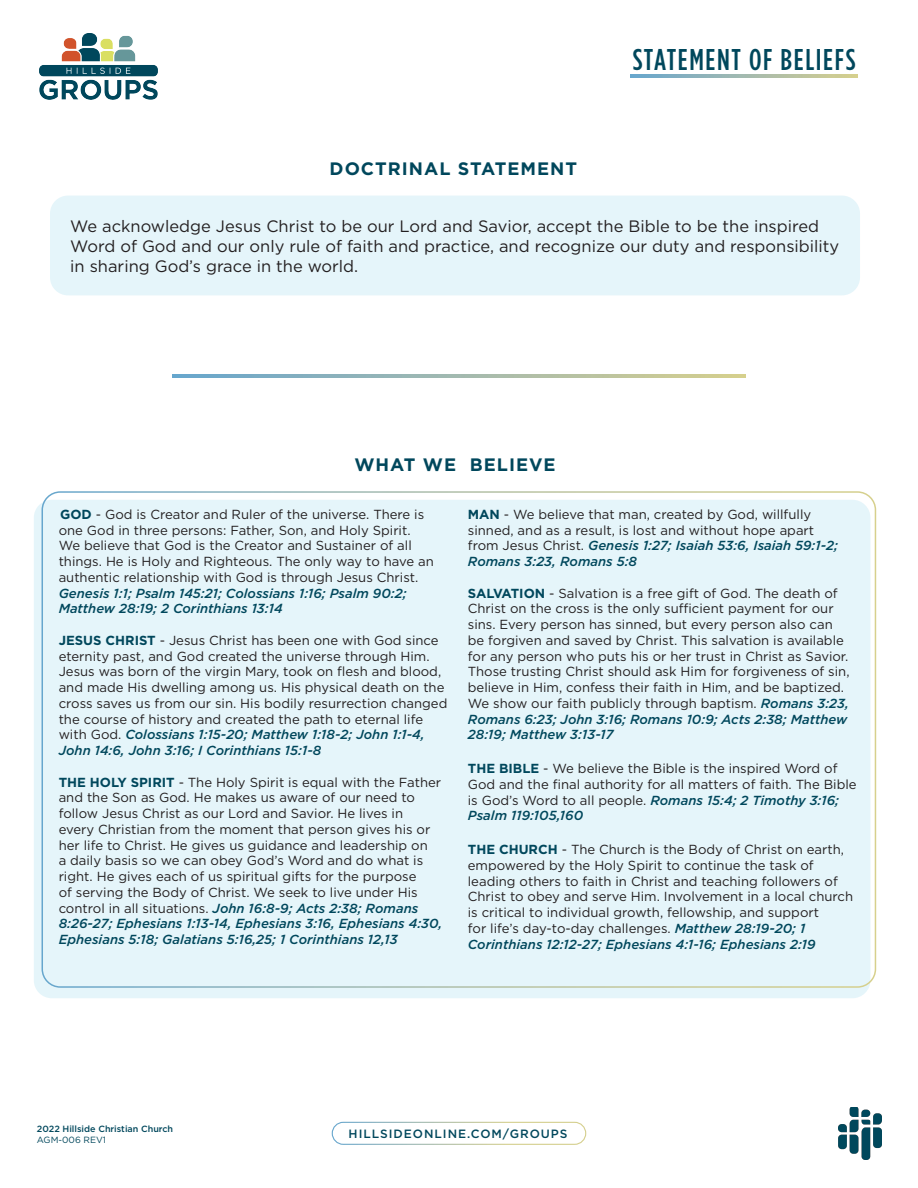
<style>
.page{position:relative;width:918px;height:1188px;background:#fff}
.page>*{position:absolute;margin:0;border:0;box-sizing:border-box;transform-origin:0 0}
.t1{font:500 30px "Gotham Condensed";letter-spacing:.055em;color:#00475c}
.SubHeading{font:700 18px "Gotham";letter-spacing:.055em;color:#00475c}
.t2{font:16.5px/19.8px "Gotham";color:#231f20}
.t3{font:13.2px/15.8px "Gotham";color:#231f20}
.t4{font:500 12px "Gotham";letter-spacing:.08em;color:#00475c}
.t5{font:500 9px "Gotham";color:#00475c}
.t6{font:9px "Gotham";color:#00475c}
.s1{font-weight:700;color:#00475c}
.s2{font-weight:500;font-style:italic;color:#00475c}
</style>
<div class="page">
<img style="left:839px;top:1107px;width:42px;height:53px">
<div style="left:332px;top:1122px;width:254px;height:23px;border:1px solid #fff;border-radius:11px"></div>
<svg style="left:630px;top:74px;width:227px;height:3px"></svg>
<img style="left:40px;top:33px;width:117px;height:67px">
<div style="left:50px;top:196px;width:810px;height:99px;background:#e5f5fa;border-radius:18px"></div>
<div style="left:34px;top:500px;width:836px;height:498px;background:#e5f5fa;border-radius:18px"></div>
<svg style="left:173px;top:374px;width:572px;height:4px;background:#a1baae"></svg>
<p class="SubHeading" style="left:330px;top:157px;width:249px">DOCTRINAL STATEMENT</p>
<h1 class="t1" style="left:633px;top:42px;width:224px">STATEMENT OF BELIEFS</h1>
<p class="t2" style="left:70px;top:216px;width:771px">We acknowledge Jesus Christ to be our Lord and Savior, accept the Bible to be the inspired<br>Word of God and our only rule of faith and practice, and recognize our duty and responsibility in sharing God’s grace in the world.</p>
<p class="SubHeading" style="left:354px;top:453px;width:203px">WHAT WE BELIEVE</p>
<p class="t3" style="left:59px;top:506px;width:377px"><span class="s1">GOD</span> - God is Creator and Ruler of the universe. There is one God in three persons: Father, Son, and Holy Spirit.<br>We believe that God is the Creator and Sustainer of all things. He is Holy and Righteous. The only way to have an authentic relationship with God is through Jesus Christ.<br><span class="s2">Genesis 1:1; Psalm 145:21; Colossians 1:16; Psalm 90:2; Matthew 28:19; 2 Corinthians 13:14</span></p>
<p class="t3" style="left:59px;top:632px;width:390px"><span class="s1">JESUS CHRIST</span> - Jesus Christ has been one with God since eternity past, and God created the universe through Him.<br>Jesus was born of the virgin Mary, took on flesh and blood, and made His dwelling among us. His physical death on the cross saves us from our sin. His bodily resurrection changed the course of history and created the path to eternal life with God. <span class="s2">Colossians 1:15-20; Matthew 1:18-2; John 1:1-4, John 14:6, John 3:16; I Corinthians 15:1-8</span></p>
<p class="t3" style="left:59px;top:774px;width:385px"><span class="s1">THE HOLY SPIRIT</span> - The Holy Spirit is equal with the Father and the Son as God. He makes us aware of our need to follow Jesus Christ as our Lord and Savior. He lives in<br>every Christian from the moment that person gives his or her life to Christ. He gives us guidance and leadership on<br>a daily basis so we can obey God’s Word and do what is right. He gives each of us spiritual gifts for the purpose<br>of serving the Body of Christ. We seek to live under His control in all situations. <span class="s2">John 16:8-9; Acts 2:38; Romans 8:26-27; Ephesians 1:13-14, Ephesians 3:16, Ephesians 4:30, Ephesians 5:18; Galatians 5:16,25; 1 Corinthians 12,13</span></p>
<p class="t3" style="left:468px;top:506px;width:372px"><span class="s1">MAN</span> - We believe that man, created by God, willfully sinned, and as a result, is lost and without hope apart from Jesus Christ. <span class="s2">Genesis 1:27; Isaiah 53:6, Isaiah 59:1-2; Romans 3:23, Romans 5:8</span></p>
<p class="t3" style="left:468px;top:585px;width:383px"><span class="s1">SALVATION</span> - Salvation is a free gift of God. The death of Christ on the cross is the only sufficient payment for our sins. Every person has sinned, but every person also can be forgiven and saved by Christ. This salvation is available for any person who puts his or her trust in Christ as Savior.<br>Those trusting Christ should ask Him for forgiveness of sin, believe in Him, confess their faith in Him, and be baptized.<br>We show our faith publicly through baptism. <span class="s2">Romans 3:23, Romans 6:23; John 3:16; Romans 10:9; Acts 2:38; Matthew 28:19; Matthew 3:13-17</span></p>
<p class="t3" style="left:468px;top:760px;width:390px"><span class="s1">THE BIBLE</span> - We believe the Bible is the inspired Word of God and the final authority for all matters of faith. The Bible is God’s Word to all people. <span class="s2">Romans 15:4; 2 Timothy 3:16; Psalm 119:105,160</span></p>
<p class="t3" style="left:468px;top:841px;width:387px"><span class="s1">THE CHURCH</span> - The Church is the Body of Christ on earth, empowered by the Holy Spirit to continue the task of leading others to faith in Christ and teaching followers of Christ to obey and serve Him. Involvement in a local church is critical to individual growth, fellowship, and support<br>for life’s day-to-day challenges. <span class="s2">Matthew 28:19-20; 1<br>Corinthians 12:12-27; Ephesians 4:1-16; Ephesians 2:19</span></p>
<p class="t5" style="left:37px;top:1123px;width:138px">2022 Hillside Christian Church</p>
<p class="t6" style="left:37px;top:1134px;width:71px">AGM-006 REV1</p>
<p class="t4" style="left:349px;top:1126px;width:220px">HILLSIDEONLINE.COM/GROUPS</p>
</div>
